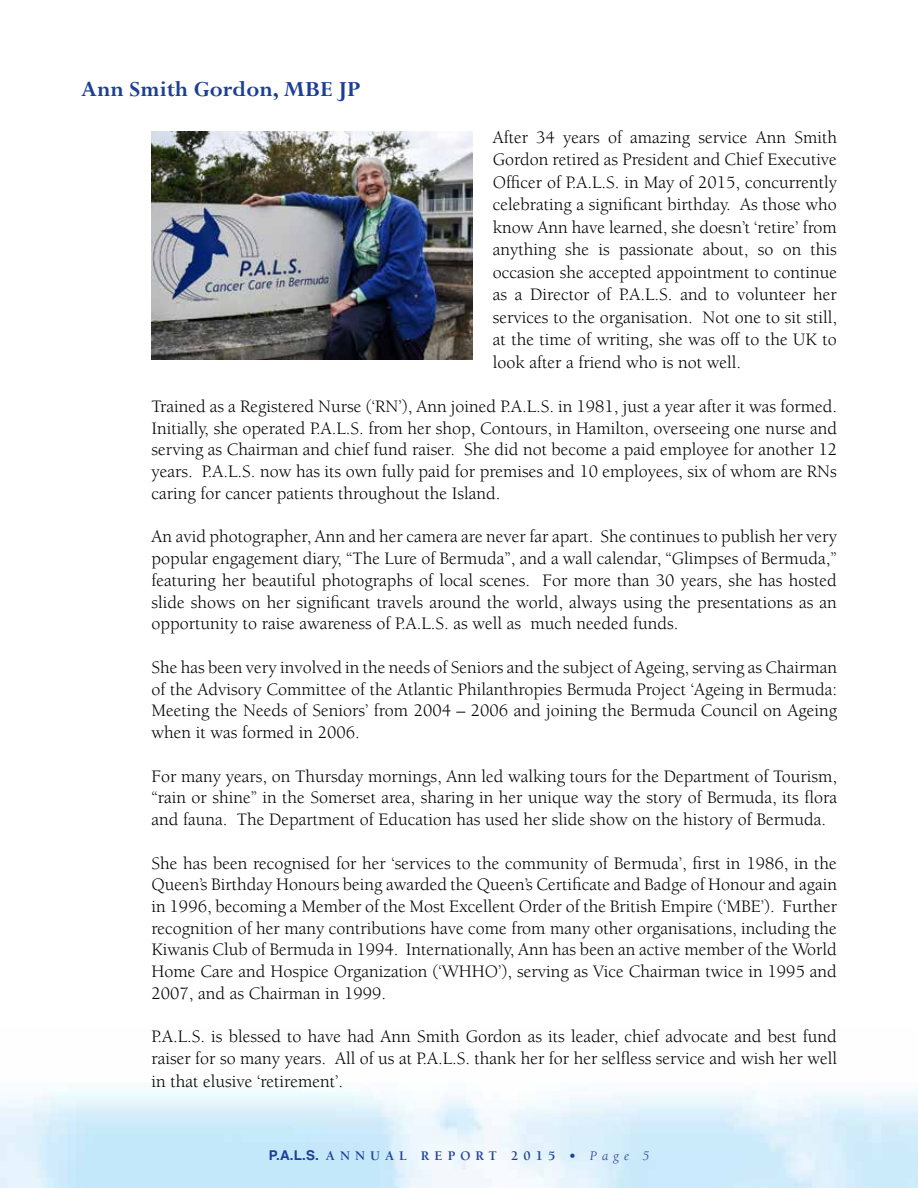
<style>
.page{position:relative;width:918px;height:1188px;background:#fff}
.page>*{position:absolute;margin:0;border:0;box-sizing:border-box;transform-origin:0 0}
.t1{font:700 24px "Perpetua";color:#1c3f94}
.t2{font:18px/21.8px "Berkeley Std";color:#000;text-align:justify}
.t3{font:700 13.5px "Berkeley Std";letter-spacing:.38em;color:#1c3f94}
.s1{font-family:"Helvetica"}
.s2{font-weight:400;font-style:italic}
</style>
<div class="page">
<img style="left:152px;top:131px;width:320px;height:229px">
<h1 class="t1" style="left:81px;top:74px;width:281px">Ann Smith Gordon, MBE JP</h1>
<p class="t2" style="left:493px;top:126px;width:346px;line-height:22.5px">After 34 years of amazing service Ann Smith Gordon retired as President and Chief Executive Officer of P.A.L.S. in May of 2015, concurrently celebrating a significant birthday. As those who know Ann have learned, she doesn’t ‘retire’ from anything she is passionate about, so on this occasion she accepted appointment to continue as a Director of P.A.L.S. and to volunteer her services to the organisation. Not one to sit still, at the time of writing, she was off to the UK to look after a friend who is not well.</p>
<p class="t2" style="left:152px;top:396px;width:687px">Trained as a Registered Nurse (‘RN’), Ann joined P.A.L.S. in 1981, just a year after it was formed.<br>Initially, she operated P.A.L.S. from her shop, Contours, in Hamilton, overseeing one nurse and serving as Chairman and chief fund raiser. She did not become a paid employee for another 12 years. P.A.L.S. now has its own fully paid for premises and 10 employees, six of whom are RNs caring for cancer patients throughout the Island.</p>
<p class="t2" style="left:152px;top:526px;width:687px">An avid photographer, Ann and her camera are never far apart. She continues to publish her very popular engagement diary, “The Lure of Bermuda”, and a wall calendar, “Glimpses of Bermuda,” featuring her beautiful photographs of local scenes. For more than 30 years, she has hosted slide shows on her significant travels around the world, always using the presentations as an opportunity to raise awareness of P.A.L.S. as well as much needed funds.</p>
<p class="t2" style="left:152px;top:657px;width:687px">She has been very involved in the needs of Seniors and the subject of Ageing, serving as Chairman of the Advisory Committee of the Atlantic Philanthropies Bermuda Project ‘Ageing in Bermuda:<br>Meeting the Needs of Seniors’ from 2004 – 2006 and joining the Bermuda Council on Ageing when it was formed in 2006.</p>
<p class="t2" style="left:152px;top:765px;width:687px">For many years, on Thursday mornings, Ann led walking tours for the Department of Tourism, “rain or shine” in the Somerset area, sharing in her unique way the story of Bermuda, its flora and fauna. The Department of Education has used her slide show on the history of Bermuda.</p>
<p class="t2" style="left:152px;top:852px;width:687px">She has been recognised for her ‘services to the community of Bermuda’, first in 1986, in the Queen’s Birthday Honours being awarded the Queen’s Certificate and Badge of Honour and again in 1996, becoming a Member of the Most Excellent Order of the British Empire (‘MBE’). Further recognition of her many contributions have come from many other organisations, including the Kiwanis Club of Bermuda in 1994. Internationally, Ann has been an active member of the World Home Care and Hospice Organization (‘WHHO’), serving as Vice Chairman twice in 1995 and 2007, and as Chairman in 1999.</p>
<p class="t2" style="left:152px;top:1026px;width:687px">P.A.L.S. is blessed to have had Ann Smith Gordon as its leader, chief advocate and best fund raiser for so many years. All of us at P.A.L.S. thank her for her selfless service and wish her well in that elusive ‘retirement’.</p>
<p class="t3" style="left:269px;top:1148px;width:382px"><span class="s1">P.A.L.S.</span> ANNUAL REPORT 2015 • <span class="s2">Page 5</span></p>
</div>
